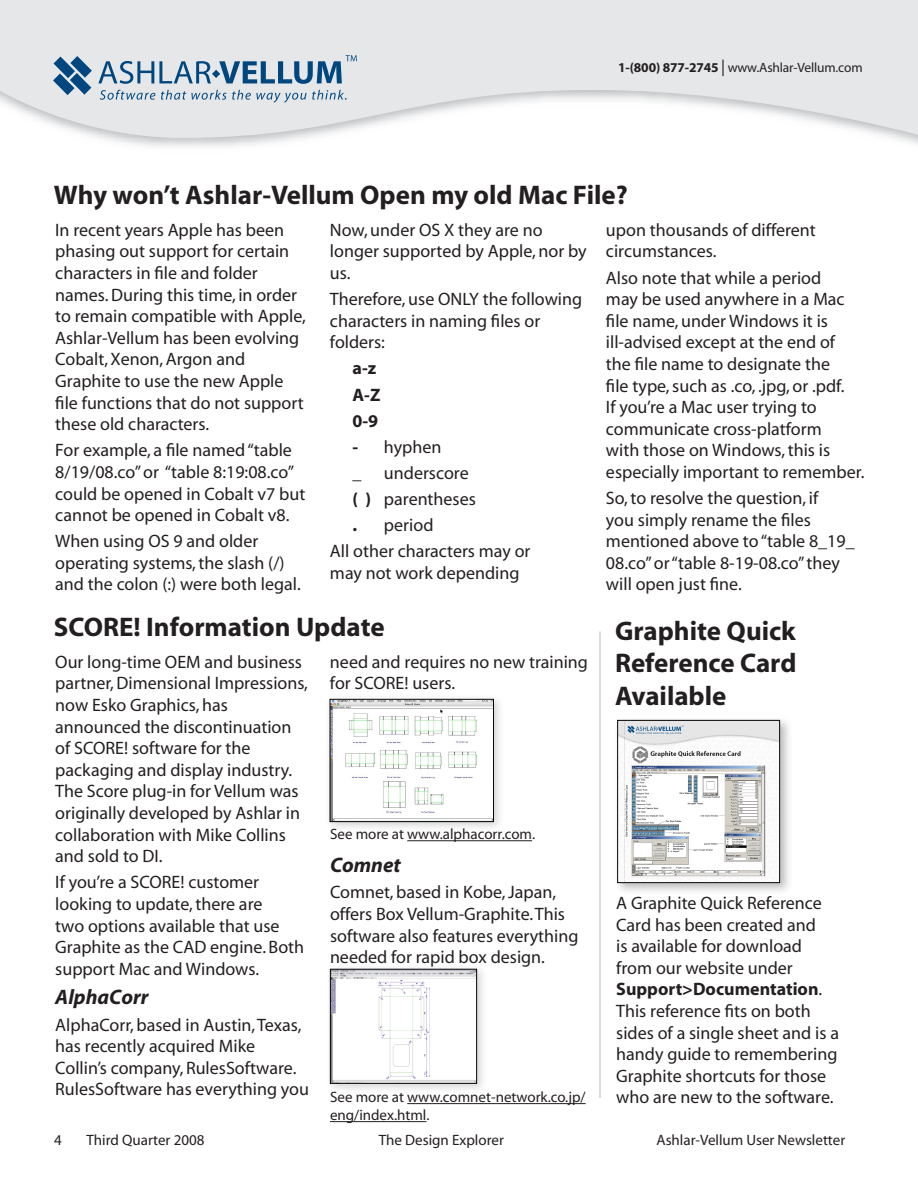
<style>
.page{position:relative;width:918px;height:1188px;background:#fff}
.page>*{position:absolute;margin:0;border:0;box-sizing:border-box;transform-origin:0 0}
.t1{font:700 27px/32.4px "Myriad";color:#231f20;text-align:justify}
.t2{font:21px "Myriad";letter-spacing:-.02em;color:#231f20}
.t3{font:italic 700 21px "Myriad";color:#231f20}
.t4{font:18px/21.6px "Myriad";color:#231f20}
.t5{font:700 18px "Myriad";color:#231f20}
.t6{font:15px/18px "Myriad";color:#231f20}
.t7{font:13.5px "Myriad";letter-spacing:-.01em;color:#231f20}
.s1{font-weight:700}
.s2{font-size:16.5px}
</style>
<div class="page">
<svg style="left:0;top:0;width:918px;height:143px;fill:#e6e7e9"></svg>
<svg style="left:100px;top:90px;width:55px;height:10px"></svg>
<svg style="left:161px;top:90px;width:186px;height:13px;background:#c0ccd7"></svg>
<svg style="left:53px;top:56px;width:39px;height:39px;background:#6a91b0"></svg>
<svg style="left:98px;top:55px;width:259px;height:29px;background:#a1b7c9"></svg>
<div style="left:613px;top:716px;width:181px;height:181px;background:#231f20;opacity:.3"></div>
<img style="left:619px;top:722px;width:159px;height:159px">
<div style="left:617px;top:720px;width:163px;height:163px;border:1px solid #040503"></div>
<hr style="left:600px;top:632px;width:1px;height:466px;background:#b8b8b8">
<div style="left:324px;top:693px;width:183px;height:142px;background:#231f20;opacity:.2"></div>
<img style="left:332px;top:701px;width:160px;height:119px">
<div style="left:330px;top:699px;width:164px;height:123px;border:1px solid #040503"></div>
<div style="left:324px;top:963px;width:166px;height:134px;background:#231f20;opacity:.2"></div>
<img style="left:332px;top:971px;width:143px;height:111px">
<div style="left:330px;top:969px;width:147px;height:115px;border:1px solid #040503"></div>
<hr style="left:407px;top:1103px;width:179px;height:1px;background:#231f20">
<hr style="left:330px;top:1121px;width:96px;height:1px;background:#231f20">
<hr style="left:407px;top:840px;width:125px;height:1px;background:#231f20">
<p class="t7" style="left:618px;top:61px;width:246px"><span class="s1">1-(800) 877-2745</span> <span class="s2">|</span> www.Ashlar-Vellum.com</p>
<p class="t1" style="left:54px;top:180px;width:575px">Why won’t Ashlar-Vellum Open my old Mac File?</p>
<p class="t4" style="left:55px;top:220px;width:252px">In recent years Apple has been phasing out support for certain characters in file and folder names. During this time, in order to remain compatible with Apple,<br>Ashlar-Vellum has been evolving<br>Cobalt, Xenon, Argon and<br>Graphite to use the new Apple file functions that do not support these old characters.</p>
<p class="t4" style="left:55px;top:440px;width:252px">For example, a file named “table<br>8/19/08.co” or “table 8:19:08.co” could be opened in Cobalt v7 but cannot be opened in Cobalt v8.</p>
<p class="t4" style="left:55px;top:531px;width:247px">When using OS 9 and older operating systems, the slash (/) and the colon (:) were both legal.</p>
<p class="t4" style="left:606px;top:220px;width:211px">upon thousands of different circumstances.</p>
<p class="t4" style="left:606px;top:267px;width:260px">Also note that while a period<br>may be used anywhere in a Mac file name, under Windows it is ill-advised except at the end of the file name to designate the<br>file type, such as .co, .jpg, or .pdf.<br>If you’re a Mac user trying to communicate cross-platform<br>with those on Windows, this is especially important to remember.</p>
<p class="t4" style="left:606px;top:488px;width:250px">So, to resolve the question, if<br>you simply rename the files mentioned above to “table 8_19_<br>08.co” or “table 8-19-08.co” they will open just fine.</p>
<p class="t1" style="left:615px;top:615px;width:183px">Graphite Quick Reference Card Available</p>
<p class="t4" style="left:330px;top:220px;width:258px">Now, under OS X they are no longer supported by Apple, nor by us.</p>
<p class="t4" style="left:330px;top:289px;width:254px">Therefore, use ONLY the following characters in naming files or folders:</p>
<p class="t5" style="left:352px;top:359px;width:25px">a-z</p>
<p class="t5" style="left:352px;top:385px;width:29px">A-Z</p>
<p class="t5" style="left:352px;top:411px;width:27px">0-9</p>
<p class="t4" style="left:352px;top:437px;width:90px"><span class="s1">-</span> hyphen</p>
<p class="t4" style="left:352px;top:463px;width:118px"><span class="s1">_</span> underscore</p>
<p class="t4" style="left:352px;top:489px;width:125px"><span class="s1">( )</span> parentheses</p>
<p class="t5" style="left:352px;top:516px;width:6px">.</p>
<p class="t4" style="left:384px;top:515px;width:51px">period</p>
<p class="t4" style="left:330px;top:541px;width:202px">All other characters may or may not work depending</p>
<p class="t1" style="left:54px;top:612px;width:332px">SCORE! Information Update</p>
<p class="t4" style="left:55px;top:652px;width:254px">Our long-time OEM and business partner, Dimensional Impressions, now Esko Graphics, has announced the discontinuation of SCORE! software for the packaging and display industry.<br>The Score plug-in for Vellum was originally developed by Ashlar in collaboration with Mike Collins and sold to DI.</p>
<p class="t4" style="left:55px;top:872px;width:250px">If you’re a SCORE! customer looking to update, there are<br>two options available that use<br>Graphite as the CAD engine. Both support Mac and Windows.</p>
<p class="t3" style="left:55px;top:987px;width:95px">AlphaCorr</p>
<p class="t4" style="left:55px;top:1014px;width:255px">AlphaCorr, based in Austin, Texas, has recently acquired Mike Collin’s company, RulesSoftware.<br>RulesSoftware has everything you</p>
<p class="t4" style="left:330px;top:652px;width:259px">need and requires no new training for SCORE! users.</p>
<p class="t6" style="left:330px;top:826px;width:207px">See more at www.alphacorr.com.</p>
<p class="t3" style="left:330px;top:854px;width:72px">Comnet</p>
<p class="t4" style="left:330px;top:882px;width:250px">Comnet, based in Kobe, Japan, offers Box Vellum-Graphite. This software also features everything needed for rapid box design.</p>
<p class="t4" style="left:616px;top:893px;width:224px">A Graphite Quick Reference<br>Card has been created and<br>is available for download from our website under<br><span class="s1">Support&gt;Documentation</span>.<br>This reference fits on both sides of a single sheet and is a handy guide to remembering<br>Graphite shortcuts for those who are new to the software.</p>
<p class="t6" style="left:330px;top:1089px;width:257px">See more at www.comnet-network.co.jp/ eng/index.html.</p>
<p class="t2" style="left:119px;top:1124px;width:170px">Powered by <span class="s1">Vellum</span></p>
<p class="t6" style="left:54px;top:1132px;width:9px">4</p>
<p class="t6" style="left:87px;top:1132px;width:120px">Third Quarter 2008</p>
<p class="t6" style="left:379px;top:1132px;width:127px">The Design Explorer</p>
<p class="t6" style="left:657px;top:1132px;width:190px">Ashlar-Vellum User Newsletter</p>
</div>
